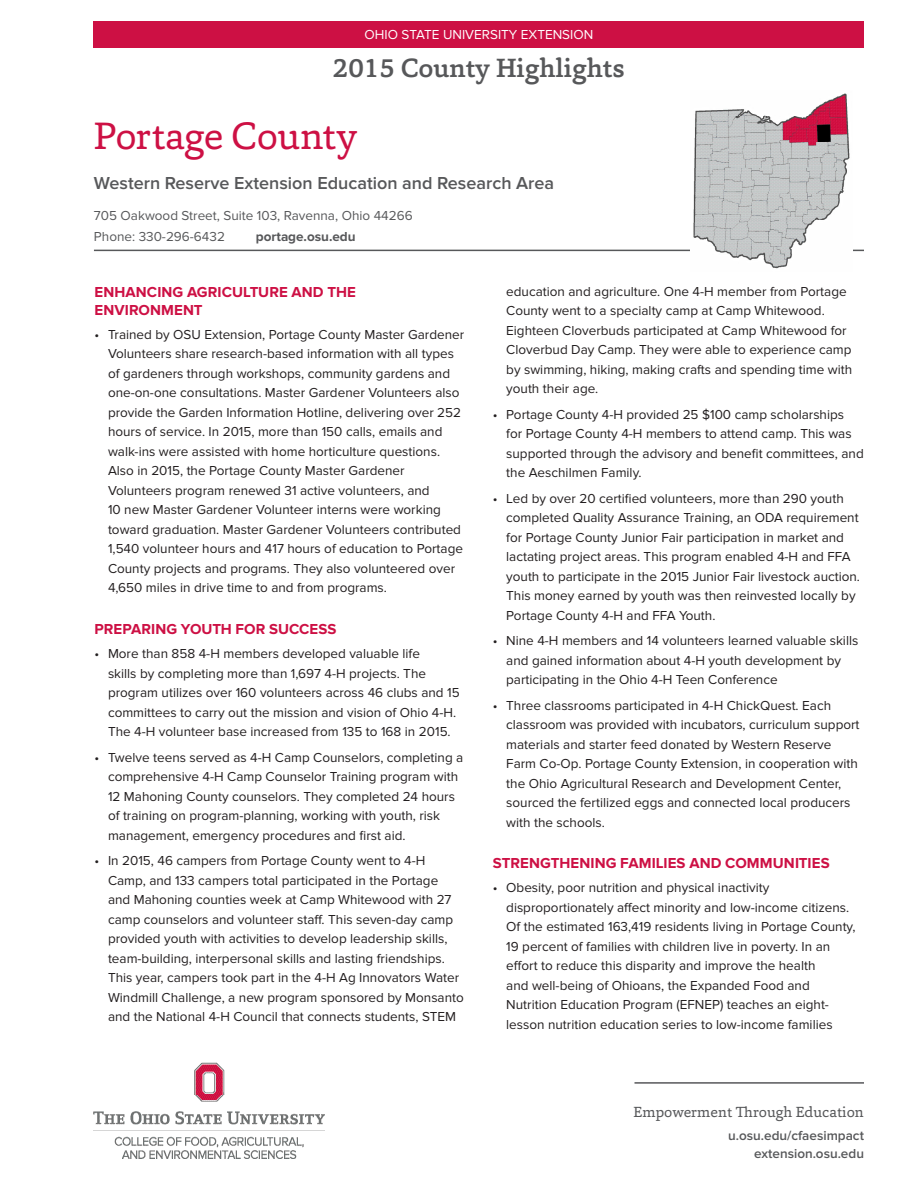
<style>
.page{position:relative;width:918px;height:1188px;background:#fff}
.page>*{position:absolute;margin:0;border:0;box-sizing:border-box;transform-origin:0 0}
.County_name{font:39px "Capita";letter-spacing:-.015em;color:#cd1044}
.t1{font:500 27px "Capita";color:#57585a}
.EERA_name{font:600 18px "Proxima Nova";color:#57585a}
.Section_heads{font:700 15px/18px "Proxima Nova";letter-spacing:.005em;color:#cd1044}
.t2{font:15px "Capita";color:#57585a}
.t3{font:13.5px/19.5px "Proxima Nova";color:#231f20}
.Address_name{font:13.5px "Proxima Nova";color:#57585a}
.t4{font:600 13.5px/18px "Proxima Nova";color:#57585a;text-align:right}
.t5{font:13.5px "Proxima Nova";color:#fff}
.Address_name-2{font:700 13.5px "Proxima Nova";color:#57585a}
</style>
<div class="page">
<div style="left:94px;top:21px;width:770px;height:27px;background:#cd1044"></div>
<hr style="left:94px;top:250px;width:770px;height:1px;background:#57585a">
<img style="left:94px;top:1062px;width:231px;height:96px">
<hr style="left:634px;top:1082px;width:230px;height:2px;background:#57585a">
<img style="left:690px;top:93px;width:162px;height:176px">
<p class="t5" style="left:365px;top:27px;width:230px">OHIO STATE UNIVERSITY EXTENSION</p>
<h2 class="t1" style="left:333px;top:50px;width:294px">2015 County Highlights</h2>
<p class="County_name" style="left:94px;top:110px;width:265px">Portage County</p>
<p class="EERA_name" style="left:94px;top:172px;width:462px">Western Reserve Extension Education and Research Area</p>
<p class="Address_name" style="left:94px;top:207px;width:320px">705 Oakwood Street, Suite 103, Ravenna, Ohio 44266</p>
<p class="Address_name" style="left:94px;top:228px;width:132px">Phone: 330-296-6432</p>
<p class="Address_name-2" style="left:256px;top:228px;width:101px">portage.osu.edu</p>
<p class="Section_heads" style="left:94px;top:283px;width:263px">ENHANCING AGRICULTURE AND THE<br>ENVIRONMENT</p>
<p class="t3" style="left:108px;top:325px;width:358px;text-indent:-14px">• Trained by OSU Extension, Portage County Master Gardener Volunteers share research-based information with all types of gardeners through workshops, community gardens and one-on-one consultations. Master Gardener Volunteers also provide the Garden Information Hotline, delivering over 252 hours of service. In 2015, more than 150 calls, emails and walk-ins were assisted with home horticulture questions.<br>Also in 2015, the Portage County Master Gardener Volunteers program renewed 31 active volunteers, and<br>10 new Master Gardener Volunteer interns were working toward graduation. Master Gardener Volunteers contributed 1,540 volunteer hours and 417 hours of education to Portage County projects and programs. They also volunteered over 4,650 miles in drive time to and from programs.</p>
<p class="Section_heads" style="left:94px;top:621px;width:244px">PREPARING YOUTH FOR SUCCESS</p>
<p class="t3" style="left:108px;top:644px;width:353px;text-indent:-14px">• More than 858 4-H members developed valuable life<br>skills by completing more than 1,697 4-H projects. The program utilizes over 160 volunteers across 46 clubs and 15 committees to carry out the mission and vision of Ohio 4-H.<br>The 4-H volunteer base increased from 135 to 168 in 2015.</p>
<p class="t3" style="left:108px;top:748px;width:357px;text-indent:-14px">• Twelve teens served as 4-H Camp Counselors, completing a comprehensive 4-H Camp Counselor Training program with 12 Mahoning County counselors. They completed 24 hours of training on program-planning, working with youth, risk management, emergency procedures and first aid.</p>
<p class="t3" style="left:108px;top:851px;width:357px;text-indent:-14px">• In 2015, 46 campers from Portage County went to 4-H Camp, and 133 campers total participated in the Portage and Mahoning counties week at Camp Whitewood with 27 camp counselors and volunteer staff. This seven-day camp provided youth with activities to develop leadership skills, team-building, interpersonal skills and lasting friendships.<br>This year, campers took part in the 4-H Ag Innovators Water Windmill Challenge, a new program sponsored by Monsanto and the National 4-H Council that connects students, STEM</p>
<p class="t3" style="left:506px;top:282px;width:348px">education and agriculture. One 4-H member from Portage County went to a specialty camp at Camp Whitewood.<br>Eighteen Cloverbuds participated at Camp Whitewood for Cloverbud Day Camp. They were able to experience camp by swimming, hiking, making crafts and spending time with youth their age.</p>
<p class="t3" style="left:506px;top:405px;width:359px;text-indent:-14px">• Portage County 4-H provided 25 $100 camp scholarships<br>for Portage County 4-H members to attend camp. This was supported through the advisory and benefit committees, and the Aeschilmen Family.</p>
<p class="t3" style="left:506px;top:489px;width:355px;text-indent:-14px">• Led by over 20 certified volunteers, more than 290 youth completed Quality Assurance Training, an ODA requirement for Portage County Junior Fair participation in market and lactating project areas. This program enabled 4-H and FFA youth to participate in the 2015 Junior Fair livestock auction.<br>This money earned by youth was then reinvested locally by Portage County 4-H and FFA Youth.</p>
<p class="t3" style="left:506px;top:631px;width:354px;text-indent:-14px">• Nine 4-H members and 14 volunteers learned valuable skills and gained information about 4-H youth development by participating in the Ohio 4-H Teen Conference</p>
<p class="t3" style="left:506px;top:696px;width:355px;text-indent:-14px">• Three classrooms participated in 4-H ChickQuest. Each classroom was provided with incubators, curriculum support materials and starter feed donated by Western Reserve Farm Co-Op. Portage County Extension, in cooperation with the Ohio Agricultural Research and Development Center, sourced the fertilized eggs and connected local producers with the schools.</p>
<p class="Section_heads" style="left:493px;top:855px;width:338px">STRENGTHENING FAMILIES AND COMMUNITIES</p>
<p class="t3" style="left:506px;top:878px;width:351px;text-indent:-14px">• Obesity, poor nutrition and physical inactivity disproportionately affect minority and low-income citizens.<br>Of the estimated 163,419 residents living in Portage County, 19 percent of families with children live in poverty. In an effort to reduce this disparity and improve the health<br>and well-being of Ohioans, the Expanded Food and Nutrition Education Program (EFNEP) teaches an eight&shy;lesson nutrition education series to low-income families</p>
<p class="t2" style="left:634px;top:1102px;width:232px">Empowerment Through Education</p>
<p class="t4" style="left:728px;top:1127px;width:137px">u.osu.edu/cfaesimpact extension.osu.edu</p>
</div>
